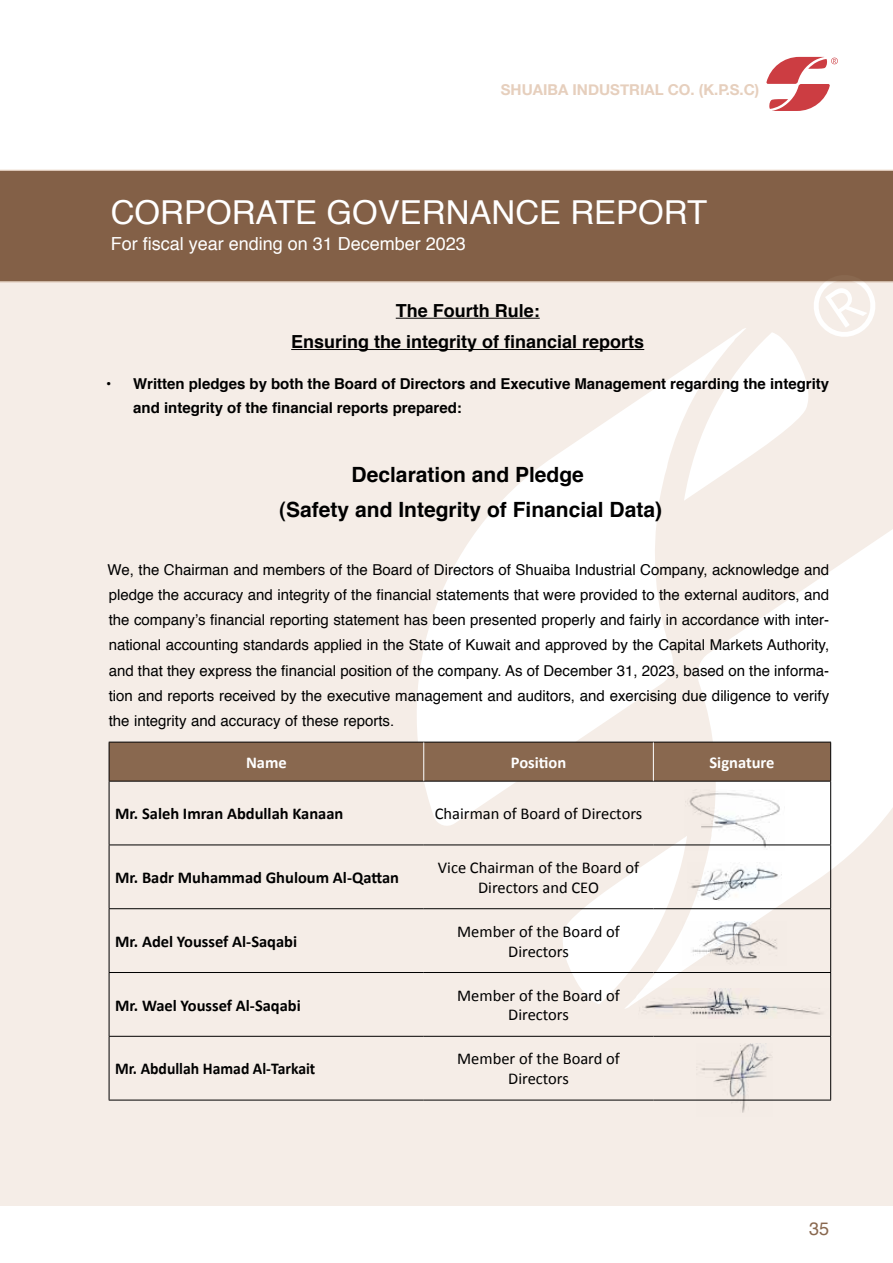
<style>
.page{position:relative;width:893px;height:1263px;background:#fff}
.page>*{position:absolute;margin:0;border:0;box-sizing:border-box;transform-origin:0 0}
.t1{font:33px "Helvetica";color:#fff}
.t2{font:700 21px/35px "Helvetica";color:#000;text-align:center}
.t3{font:700 18px/31.3px "Helvetica";color:#000;text-align:center}
.t4{font:18px "Helvetica";color:#fff}
.t5{font:18px "Helvetica";color:#89684f}
.t6{font:16.5px/19.8px "Calibri";color:#000;text-align:center}
.t7{font:700 16.5px "Calibri";color:#000}
.t8{font:700 16.5px "Calibri";color:#000;scale:.95 1}
.t9{font:700 16.5px "Calibri";color:#fff}
.t10{font:15px/25.2px "Helvetica";color:#000;text-align:justify}
.t11{font:700 15px/23.7px "Helvetica";color:#000}
.t12{font:700 15px "Helvetica Neue";color:#e6cfbd}
</style>
<div class="page">
<div style="left:0;top:170px;width:893px;height:1035px;background:#f5ede7"></div>
<svg style="left:389px;top:349px;width:295px;height:477px;fill:#fff"></svg>
<svg style="left:560px;top:845px;width:64px;height:159px"></svg>
<svg style="left:624px;top:509px;width:269px;height:500px;fill:#fbf9f7"></svg>
<svg style="left:684px;top:283px;width:191px;height:217px"></svg>
<div style="left:0;top:169px;width:893px;height:114px;background:#836047"></div>
<hr style="left:396px;top:318px;width:144px;height:1px;background:#000">
<hr style="left:291px;top:349px;width:353px;height:1px;background:#000">
<div style="left:110px;top:743px;width:720px;height:38px;background:#89684f"></div>
<hr style="left:109px;top:742px;width:315px;height:1px;background:#000">
<hr style="left:109px;top:742px;width:1px;height:39px;background:#000">
<hr style="left:424px;top:742px;width:229px;height:1px;background:#000">
<hr style="left:653px;top:742px;width:178px;height:1px;background:#000">
<hr style="left:830px;top:742px;width:1px;height:39px;background:#000">
<hr style="left:109px;top:781px;width:315px;height:1px;background:#000">
<hr style="left:109px;top:781px;width:1px;height:63px;background:#000">
<hr style="left:424px;top:781px;width:229px;height:1px;background:#000">
<hr style="left:653px;top:781px;width:178px;height:1px;background:#000">
<hr style="left:830px;top:781px;width:1px;height:63px;background:#000">
<hr style="left:109px;top:844px;width:315px;height:1px;background:#000">
<hr style="left:109px;top:845px;width:1px;height:63px;background:#000">
<hr style="left:424px;top:844px;width:229px;height:1px;background:#000">
<hr style="left:653px;top:844px;width:178px;height:1px;background:#000">
<hr style="left:830px;top:845px;width:1px;height:63px;background:#000">
<hr style="left:109px;top:908px;width:315px;height:1px;background:#000">
<hr style="left:109px;top:909px;width:1px;height:63px;background:#000">
<hr style="left:424px;top:908px;width:229px;height:1px;background:#000">
<hr style="left:653px;top:908px;width:178px;height:1px;background:#000">
<hr style="left:830px;top:909px;width:1px;height:63px;background:#000">
<hr style="left:109px;top:972px;width:315px;height:1px;background:#000">
<hr style="left:109px;top:973px;width:1px;height:63px;background:#000">
<hr style="left:424px;top:972px;width:229px;height:1px;background:#000">
<hr style="left:653px;top:972px;width:178px;height:1px;background:#000">
<hr style="left:830px;top:973px;width:1px;height:63px;background:#000">
<hr style="left:109px;top:1036px;width:315px;height:1px;background:#000">
<hr style="left:109px;top:1037px;width:1px;height:63px;background:#000">
<hr style="left:424px;top:1036px;width:229px;height:1px;background:#000">
<hr style="left:653px;top:1036px;width:178px;height:1px;background:#000">
<hr style="left:830px;top:1037px;width:1px;height:63px;background:#000">
<hr style="left:109px;top:1100px;width:315px;height:1px;background:#000">
<hr style="left:424px;top:1100px;width:229px;height:1px;background:#000">
<hr style="left:653px;top:1100px;width:178px;height:1px;background:#000">
<hr style="left:423px;top:742px;width:1px;height:39px;background:#fff">
<hr style="left:653px;top:742px;width:1px;height:39px;background:#fff">
<img style="left:697px;top:1043px;width:75px;height:70px">
<img style="left:682px;top:921px;width:105px;height:44px">
<img style="left:687px;top:863px;width:95px;height:37px">
<img style="left:684px;top:789px;width:101px;height:62px">
<img style="left:639px;top:988px;width:191px;height:27px">
<svg style="left:766px;top:57px;width:72px;height:54px"></svg>
<p class="t12" style="left:501px;top:78px;width:260px">SHUAIBA INDUSTRIAL CO. (K.P.S.C)</p>
<h1 class="t1" style="left:111px;top:187px;width:598px">CORPORATE GOVERNANCE REPORT</h1>
<p class="t4" style="left:111px;top:230px;width:357px">For fiscal year ending on 31 December 2023</p>
<p class="t3" style="left:291px;top:295px;width:355px">The Fourth Rule:<br>Ensuring the integrity of financial reports</p>
<p class="t11" style="left:133px;top:372px;width:697px;text-indent:-27px">• Written pledges by both the Board of Directors and Executive Management regarding the integrity and integrity of the financial reports prepared:</p>
<h2 class="t2" style="left:279px;top:458px;width:384px">Declaration and Pledge<br>(Safety and Integrity of Financial Data)</h2>
<p class="t10" style="left:108px;top:557px;width:723px">We, the Chairman and members of the Board of Directors of Shuaiba Industrial Company, acknowledge and pledge the accuracy and integrity of the financial statements that were provided to the external auditors, and the company’s financial reporting statement has been presented properly and fairly in accordance with inter&shy;national accounting standards applied in the State of Kuwait and approved by the Capital Markets Authority, and that they express the financial position of the company. As of December 31, 2023, based on the informa&shy;tion and reports received by the executive management and auditors, and exercising due diligence to verify the integrity and accuracy of these reports.</p>
<p class="t9" style="left:246px;top:751px;width:42px">Name</p>
<p class="t9" style="left:511px;top:751px;width:57px">Position</p>
<p class="t9" style="left:709px;top:751px;width:67px">Signature</p>
<p class="t7" style="left:115px;top:802px;width:230px">Mr. Saleh Imran Abdullah Kanaan</p>
<p class="t6" style="left:435px;top:804px;width:209px">Chairman of Board of Directors</p>
<p class="t7" style="left:115px;top:866px;width:285px">Mr. Badr Muhammad Ghuloum Al-Qattan</p>
<p class="t6" style="left:438px;top:858px;width:203px">Vice Chairman of the Board of<br>Directors and CEO</p>
<p class="t7" style="left:115px;top:930px;width:184px">Mr. Adel Youssef Al-Saqabi</p>
<p class="t6" style="left:457px;top:921px;width:164px">Member of the Board of<br>Directors</p>
<p class="t7" style="left:115px;top:993px;width:187px">Mr. Wael Youssef Al-Saqabi</p>
<p class="t6" style="left:457px;top:985px;width:164px">Member of the Board of<br>Directors</p>
<p class="t8" style="left:115px;top:1057px;width:212px">Mr. Abdullah Hamad Al-Tarkait</p>
<p class="t6" style="left:457px;top:1049px;width:164px">Member of the Board of<br>Directors</p>
<p class="t5" style="left:809px;top:1214px;width:22px">35</p>
</div>
